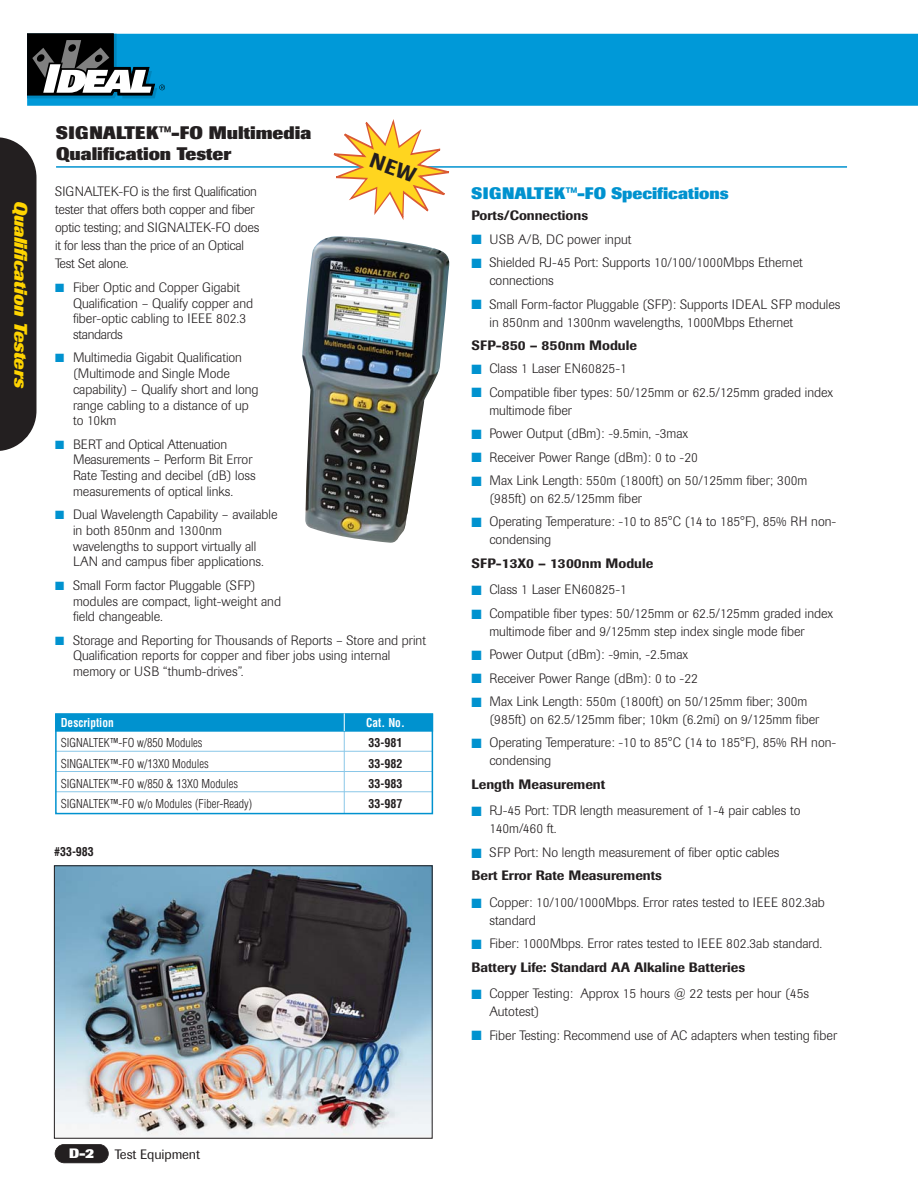
<style>
.page{position:relative;width:918px;height:1188px;background:#fff}
.page>*{position:absolute;margin:0;border:0;box-sizing:border-box;transform-origin:0 0}
.t1{font:800 18px/21px "Imago";color:#231f20}
.t2{font:italic 800 18px "Imago";color:#ffd400}
.t3{font:800 16.5px "Imago";color:#0092cf}
.t4{font:300 13.5px/15.8px "Imago";color:#231f20}
.t5{font:500 13.5px "Imago";color:#231f20}
.t6{font:13.5px "Imago";letter-spacing:-.01em;color:#231f20}
.t7{font:800 13.5px "Imago";color:#fff}
.t8{font:300 condensed 12px "Helvetica";color:#231f20}
.t9{font:700 condensed 12px "Helvetica";color:#231f20}
.t10{font:700 condensed 12px "Helvetica";color:#fff;scale:.95 1}
</style>
<div class="page">
<hr style="left:344px;top:731px;width:1px;height:83px;background:#8ac7e8">
<hr style="left:56px;top:166px;width:791px;height:2px;background:#0092cf">
<div style="left:56px;top:714px;width:376px;height:17px;background:#0092cf"></div>
<div style="left:55px;top:713px;width:378px;height:19px;border:2px solid #0092cf"></div>
<hr style="left:56px;top:751px;width:376px;height:1px;background:#8ac7e8">
<hr style="left:56px;top:771px;width:376px;height:1px;background:#8ac7e8">
<hr style="left:56px;top:791px;width:376px;height:1px;background:#8ac7e8">
<div style="left:55px;top:713px;width:378px;height:101px;border:2px solid #0092cf"></div>
<svg style="left:344px;top:713px;width:1px;height:18px"></svg>
<img style="left:56px;top:867px;width:375px;height:270px">
<div style="left:54px;top:865px;width:379px;height:274px;border:1px solid #231f20"></div>
<img style="left:302px;top:236px;width:148px;height:307px">
<div style="left:55px;top:1144px;width:53px;height:19px;background:#231f20;border-radius:9px"></div>
<div style="left:55px;top:1144px;width:54px;height:19px;border:2px solid #231f20;border-radius:10px"></div>
<div style="left:165px;top:34px;width:753px;height:72px;background:#0099d8"></div>
<svg style="left:27px;top:34px;width:138px;height:72px"></svg>
<div style="left:0;top:137px;width:36px;height:314px;background:#231f20"></div>
<svg style="left:321px;top:119px;width:142px;height:101px"></svg>
<h1 class="t2" style="left:27px;top:201px;width:189px;rotate:90deg">Qualification Testers</h1>
<h1 class="t1" style="left:56px;top:124px;width:257px">SIGNALTEK™-FO Multimedia<br>Qualification Tester</h1>
<p class="t4" style="left:55px;top:184px;width:206px;line-height:18px">SIGNALTEK-FO is the first Qualification tester that offers both copper and fiber optic testing; and SIGNALTEK-FO does it for less than the price of an Optical Test Set alone.</p>
<p class="t4" style="left:73px;top:281px;width:182px">Fiber Optic and Copper Gigabit<br>Qualification – Qualify copper and fiber-optic cabling to IEEE 802.3 standards</p>
<p class="t4" style="left:73px;top:351px;width:187px">Multimedia Gigabit Qualification (Multimode and Single Mode capability) – Qualify short and long range cabling to a distance of up to 10km</p>
<p class="t4" style="left:73px;top:437px;width:184px">BERT and Optical Attenuation<br>Measurements – Perform Bit Error<br>Rate Testing and decibel (dB) loss measurements of optical links.</p>
<p class="t4" style="left:73px;top:508px;width:206px">Dual Wavelength Capability – available in both 850nm and 1300nm wavelengths to support virtually all LAN and campus fiber applications.</p>
<p class="t4" style="left:73px;top:579px;width:209px">Small Form factor Pluggable (SFP) modules are compact, light-weight and field changeable.</p>
<p class="t4" style="left:73px;top:633px;width:354px">Storage and Reporting for Thousands of Reports – Store and print<br>Qualification reports for copper and fiber jobs using internal memory or USB “thumb-drives”.</p>
<p class="t10" style="left:61px;top:718px;width:57px">Description</p>
<p class="t10" style="left:366px;top:718px;width:42px">Cat. No.</p>
<p class="t8" style="left:61px;top:738px;width:143px">SIGNALTEK™-FO w/850 Modules</p>
<p class="t9" style="left:369px;top:738px;width:35px">33-981</p>
<p class="t8" style="left:61px;top:759px;width:150px">SINGALTEK™-FO w/13X0 Modules</p>
<p class="t9" style="left:369px;top:759px;width:35px">33-982</p>
<p class="t8" style="left:61px;top:779px;width:179px">SIGNALTEK™-FO w/850 &amp; 13X0 Modules</p>
<p class="t9" style="left:369px;top:779px;width:35px">33-983</p>
<p class="t8" style="left:61px;top:799px;width:193px">SIGNALTEK™-FO w/o Modules (Fiber-Ready)</p>
<p class="t9" style="left:369px;top:799px;width:35px">33-987</p>
<p class="t9" style="left:54px;top:847px;width:41px">#33-983</p>
<p class="t7" style="left:69px;top:1149px;width:27px">D-2</p>
<p class="t6" style="left:115px;top:1149px;width:87px">Test Equipment</p>
<p class="t3" style="left:471px;top:187px;width:259px">SIGNALTEK™-FO Specifications</p>
<p class="t5" style="left:471px;top:211px;width:118px">Ports/Connections</p>
<p class="t4" style="left:489px;top:229px;width:315px;line-height:23.4px">USB A/B, DC power input<br>Shielded RJ-45 Port: Supports 10/100/1000Mbps Ethernet</p>
<p class="t4" style="left:489px;top:270px;width:353px;line-height:23.4px">connections<br>Small Form-factor Pluggable (SFP): Supports IDEAL SFP modules</p>
<p class="t4" style="left:489px;top:315px;width:305px">in 850nm and 1300nm wavelengths, 1000Mbps Ethernet</p>
<p class="t5" style="left:471px;top:340px;width:167px">SFP-850 – 850nm Module</p>
<p class="t4" style="left:489px;top:358px;width:345px;line-height:23.4px">Class 1 Laser EN60825-1<br>Compatible fiber types: 50/125mm or 62.5/125mm graded index</p>
<p class="t4" style="left:489px;top:400px;width:319px;line-height:23.4px">multimode fiber<br>Power Output (dBm): -9.5min, -3max<br>Receiver Power Range (dBm): 0 to -20<br>Max Link Length: 550m (1800ft) on 50/125mm fiber; 300m</p>
<p class="t4" style="left:489px;top:488px;width:348px;line-height:23.4px">(985ft) on 62.5/125mm fiber<br>Operating Temperature: -10 to 85°C (14 to 185°F), 85% RH non-</p>
<p class="t4" style="left:489px;top:533px;width:63px">condensing</p>
<p class="t5" style="left:471px;top:558px;width:183px">SFP-13X0 – 1300nm Module</p>
<p class="t4" style="left:489px;top:579px;width:345px;line-height:23.4px">Class 1 Laser EN60825-1<br>Compatible fiber types: 50/125mm or 62.5/125mm graded index</p>
<p class="t4" style="left:489px;top:621px;width:319px;line-height:23.4px">multimode fiber and 9/125mm step index single mode fiber Power Output (dBm): -9min, -2.5max<br>Receiver Power Range (dBm): 0 to -22<br>Max Link Length: 550m (1800ft) on 50/125mm fiber; 300m</p>
<p class="t4" style="left:489px;top:709px;width:348px;line-height:23.4px">(985ft) on 62.5/125mm fiber; 10km (6.2mi) on 9/125mm fiber<br>Operating Temperature: -10 to 85°C (14 to 185°F), 85% RH non-</p>
<p class="t4" style="left:489px;top:754px;width:63px">condensing</p>
<p class="t5" style="left:471px;top:779px;width:135px">Length Measurement</p>
<p class="t4" style="left:489px;top:803px;width:312px;line-height:18px">RJ-45 Port: TDR length measurement of 1-4 pair cables to<br>140m/460 ft.</p>
<p class="t4" style="left:489px;top:846px;width:292px">SFP Port: No length measurement of fiber optic cables</p>
<p class="t5" style="left:471px;top:871px;width:192px">Bert Error Rate Measurements</p>
<p class="t4" style="left:489px;top:894px;width:337px;line-height:18px">Copper: 10/100/1000Mbps. Error rates tested to IEEE 802.3ab standard</p>
<p class="t4" style="left:489px;top:937px;width:334px">Fiber: 1000Mbps. Error rates tested to IEEE 802.3ab standard.</p>
<p class="t5" style="left:471px;top:962px;width:275px">Battery Life: Standard AA Alkaline Batteries</p>
<p class="t4" style="left:489px;top:986px;width:321px;line-height:18px">Copper Testing: Approx 15 hours @ 22 tests per hour (45s<br>Autotest)</p>
<p class="t4" style="left:489px;top:1028px;width:349px">Fiber Testing: Recommend use of AC adapters when testing fiber</p>
</div>
